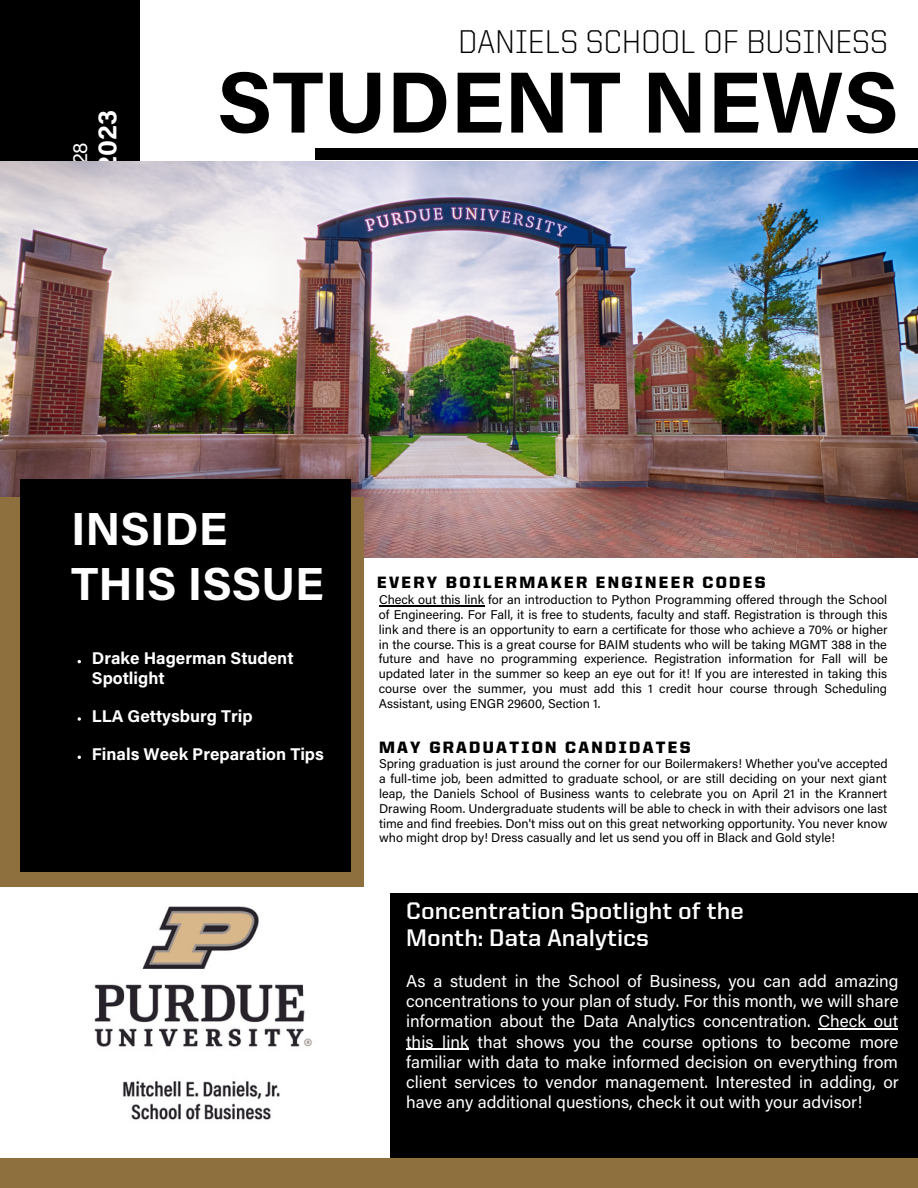
<style>
.page{position:relative;width:918px;height:1188px;background:#fff}
.page>*{position:absolute;margin:0;border:0;box-sizing:border-box;transform-origin:0 0}
.t1{font:700 86.85px "Acumin Pro";color:#000}
.t2{font:700 46.35px/55.2px "Acumin Pro";color:#fff}
.t3{font:300 33px "United Sans Reg";color:#000}
.t4{font:700 24px/27px "United Sans Reg";color:#fff}
.t5{font:17.1px/20.2px "Acumin Pro";color:#fff;text-align:justify}
.t6{font:700 16.95px/19.2px "Acumin Pro";color:#fff}
.t7{font:900 16.5px "United Sans Reg";letter-spacing:.14em;color:#000}
.t8{font:12.75px/14.9px "Acumin Pro";color:#000;text-align:justify}
</style>
<div class="page">
<div style="left:390px;top:893px;width:528px;height:295px;background:#000"></div>
<hr style="left:406px;top:1049px;width:63px;height:1px;background:#fff">
<hr style="left:819px;top:1029px;width:79px;height:1px;background:#fff">
<div style="left:0;top:1158px;width:918px;height:30px;background:#8e6f3e"></div>
<div style="left:315px;top:148px;width:603px;height:12px;background:#000"></div>
<hr style="left:379px;top:605px;width:105px;height:1px;background:#000">
<div style="left:0;top:0;width:139px;height:288px;background:#000"></div>
<img style="left:0;top:161px;width:918px;height:396px">
<div style="left:0;top:497px;width:364px;height:390px;background:#8e6f3e"></div>
<div style="left:20px;top:479px;width:330px;height:392px;background:#000"></div>
<svg style="left:78px;top:717px;width:3px;height:4px"></svg>
<img style="left:94px;top:907px;width:218px;height:213px">
<h1 class="t3" style="left:458px;top:28px;width:431px">DANIELS SCHOOL OF BUSINESS</h1>
<p class="t1" style="left:217px;top:69px;width:683px">STUDENT NEWS</p>
<p class="t2" style="left:71px;top:507px;width:254px">INSIDE<br>THIS ISSUE</p>
<p class="t6" style="left:92px;top:651px;width:203px">Drake Hagerman Student<br>Spotlight</p>
<p class="t6" style="left:92px;top:708px;width:162px">LLA Gettysburg Trip</p>
<p class="t6" style="left:92px;top:746px;width:234px">Finals Week Preparation Tips</p>
<p class="t7" style="left:377px;top:576px;width:390px">EVERY BOILERMAKER ENGINEER CODES</p>
<p class="t8" style="left:379px;top:594px;width:510px">Check out this link for an introduction to Python Programming offered through the School of Engineering. For Fall, it is free to students, faculty and staff. Registration is through this link and there is an opportunity to earn a certificate for those who achieve a 70% or higher in the course. This is a great course for BAIM students who will be taking MGMT 388 in the future and have no programming experience. Registration information for Fall will be updated later in the summer so keep an eye out for it! If you are interested in taking this course over the summer, you must add this 1 credit hour course through Scheduling Assistant, using ENGR 29600, Section 1.</p>
<p class="t7" style="left:379px;top:740px;width:313px">MAY GRADUATION CANDIDATES</p>
<p class="t8" style="left:379px;top:758px;width:510px">Spring graduation is just around the corner for our Boilermakers! Whether you've accepted a full-time job, been admitted to graduate school, or are still deciding on your next giant leap, the Daniels School of Business wants to celebrate you on April 21 in the Krannert Drawing Room. Undergraduate students will be able to check in with their advisors one last time and find freebies. Don't miss out on this great networking opportunity. You never know who might drop by! Dress casually and let us send you off in Black and Gold style!</p>
<h2 class="t4" style="left:406px;top:899px;width:339px">Concentration Spotlight of the<br>Month: Data Analytics</h2>
<p class="t5" style="left:406px;top:973px;width:494px">As a student in the School of Business, you can add amazing concentrations to your plan of study. For this month, we will share information about the Data Analytics concentration. Check out this link that shows you the course options to become more familiar with data to make informed decision on everything from client services to vendor management. Interested in adding, or have any additional questions, check it out with your advisor!</p>
</div>
